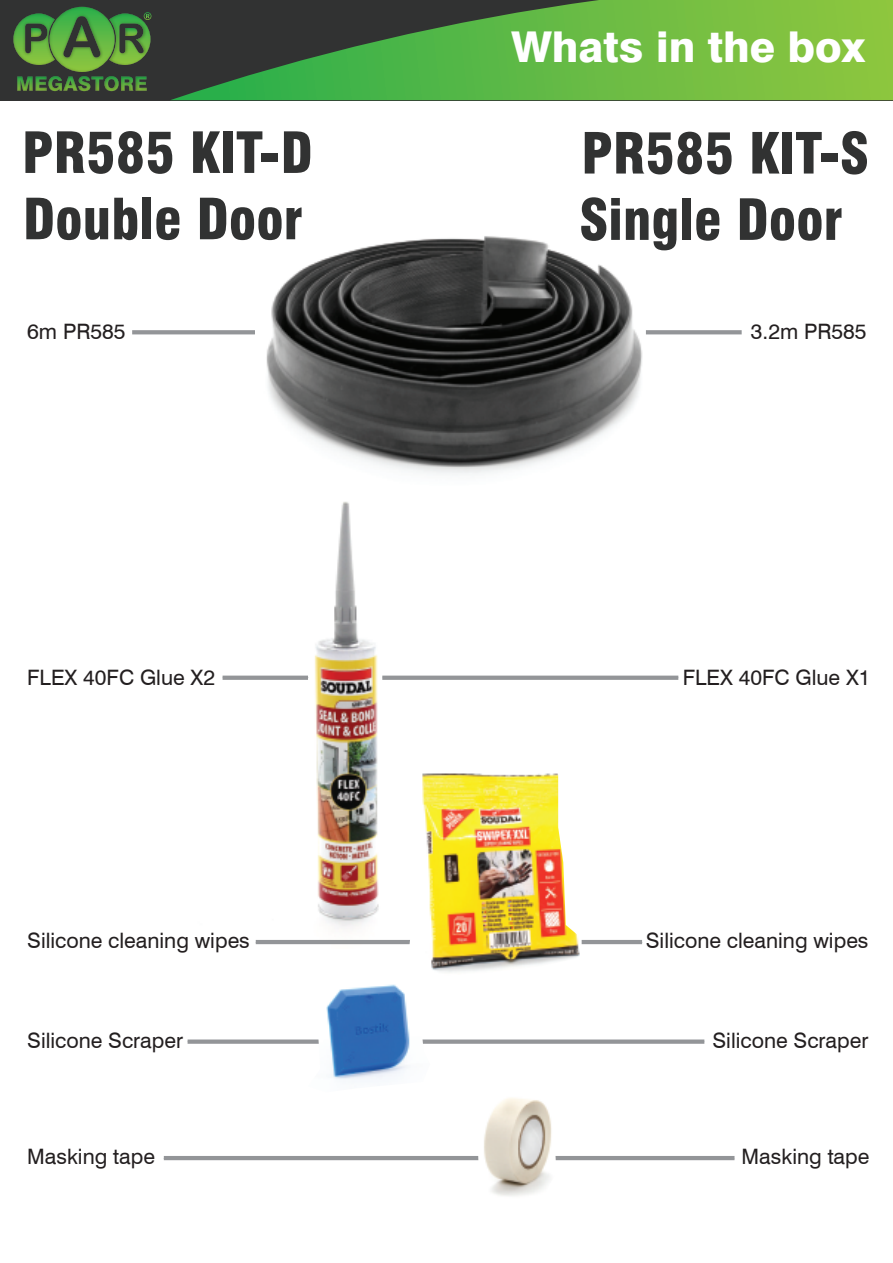
<style>
.page{position:relative;width:893px;height:1263px;background:#fff}
.page>*{position:absolute;margin:0;border:0;box-sizing:border-box;transform-origin:0 0}
.t1{font:900 condensed 55.35px/66.3px "Swiss 721 BT";color:#313232}
.t2{font:800 42.45px "Swiss 721 BT";color:#fff}
.t3{font:21.3px "Swiss 721 BT";color:#231f20}
</style>
<div class="page">
<img style="left:222px;top:501px;width:373px;height:444px">
<hr style="left:164px;top:1156px;width:570px;height:4px;background:#939598">
<div style="left:188px;top:1039px;width:516px;height:5px;background:#939598"></div>
<hr style="left:256px;top:940px;width:386px;height:4px;background:#939598">
<svg style="left:223px;top:676px;width:85px;height:4px"></svg>
<svg style="left:382px;top:676px;width:296px;height:4px"></svg>
<div style="left:0;top:0;width:893px;height:100px;background:#313232"></div>
<svg style="left:171px;top:0;width:722px;height:100px"></svg>
<svg style="left:10px;top:6px;width:144px;height:95px"></svg>
<img style="left:230px;top:236px;width:441px;height:239px">
<img style="left:476px;top:1098px;width:81px;height:98px">
<img style="left:308px;top:984px;width:122px;height:96px">
<img style="left:405px;top:763px;width:177px;height:209px">
<svg style="left:132px;top:330px;width:123px;height:4px"></svg>
<svg style="left:646px;top:330px;width:96px;height:4px"></svg>
<h2 class="t2" style="left:512px;top:21px;width:355px">Whats in the box</h2>
<h1 class="t1" style="left:22px;top:120px;width:292px">PR585 KIT-D<br>Double Door</h1>
<h1 class="t1" style="left:579px;top:120px;width:291px">PR585 KIT-S<br>Single Door</h1>
<p class="t3" style="left:27px;top:319px;width:100px">6m PR585</p>
<p class="t3" style="left:751px;top:319px;width:117px">3.2m PR585</p>
<p class="t3" style="left:27px;top:664px;width:189px">FLEX 40FC Glue X2</p>
<p class="t3" style="left:683px;top:664px;width:189px">FLEX 40FC Glue X1</p>
<p class="t3" style="left:27px;top:928px;width:224px">Silicone cleaning wipes</p>
<p class="t3" style="left:646px;top:927px;width:224px">Silicone cleaning wipes</p>
<p class="t3" style="left:27px;top:1027px;width:157px">Silicone Scraper</p>
<p class="t3" style="left:712px;top:1027px;width:157px">Silicone Scraper</p>
<p class="t3" style="left:27px;top:1143px;width:129px">Masking tape</p>
<p class="t3" style="left:742px;top:1143px;width:129px">Masking tape</p>
</div>
